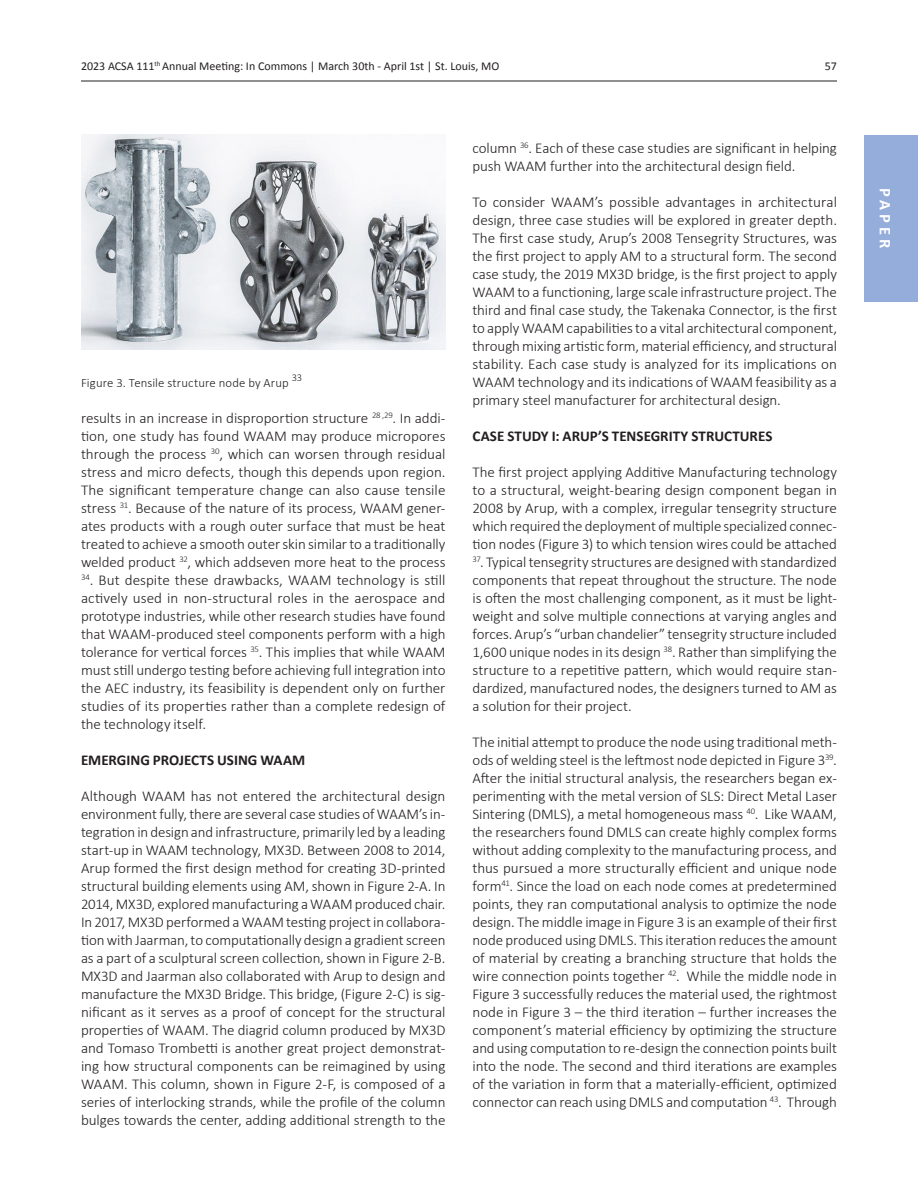
<style>
.page{position:relative;width:918px;height:1188px;background:#fff}
.page>*{position:absolute;margin:0;border:0;box-sizing:border-box;transform-origin:0 0}
.t1{font:700 16.5px "Calibri";letter-spacing:.235em;color:#fff}
._06_Main_Body_Text{font:300 15px/18px "Calibri";letter-spacing:-.005em;color:#231f20;text-align:justify}
._06_Main_Body_Text-2{font:700 15px "Calibri";color:#231f20}
._07_Caption_Text{font:300 12.75px "Calibri";letter-spacing:.01em;color:#231f20}
.t2{font:12px "Calibri";color:#231f20}
._07_Caption_Text-2{font:300 10.5px "Calibri";color:#231f20}
</style>
<div class="page">
<hr style="left:81px;top:81px;width:756px;height:1px;background:#231f20">
<div style="left:864px;top:135px;width:54px;height:166px;background:#95adda"></div>
<img style="left:81px;top:135px;width:365px;height:214px">
<p class="t2" style="left:81px;top:57px;width:420px">2023 ACSA 111<sup>th</sup> Annual Meeting: In Commons | March 30th - April 1st | St. Louis, MO</p>
<p class="t2" style="left:825px;top:57px;width:14px">57</p>
<p class="_07_Caption_Text-2" style="left:292px;top:371px;width:12px">33</p>
<p class="_07_Caption_Text" style="left:81px;top:375px;width:209px">Figure 3. Tensile structure node by Arup</p>
<p class="_06_Main_Body_Text" style="left:81px;top:409px;width:366px">results in an increase in disproportion structure <sup>28</sup> <sup>,29</sup>. In addi&shy;tion, one study has found WAAM may produce micropores through the process <sup>30</sup>, which can worsen through residual stress and micro defects, though this depends upon region.<br>The significant temperature change can also cause tensile stress <sup>31</sup>. Because of the nature of its process, WAAM gener&shy;ates products with a rough outer surface that must be heat treated to achieve a smooth outer skin similar to a traditionally welded product <sup>32</sup>, which addseven more heat to the process</p>
<p class="_06_Main_Body_Text" style="left:81px;top:571px;width:366px"><sup>34</sup>. But despite these drawbacks, WAAM technology is still actively used in non-structural roles in the aerospace and prototype industries, while other research studies have found that WAAM-produced steel components perform with a high tolerance for vertical forces <sup>35</sup>. This implies that while WAAM must still undergo testing before achieving full integration into the AEC industry, its feasibility is dependent only on further studies of its properties rather than a complete redesign of the technology itself.</p>
<p class="_06_Main_Body_Text-2" style="left:81px;top:749px;width:226px">EMERGING PROJECTS USING WAAM</p>
<p class="_06_Main_Body_Text" style="left:81px;top:787px;width:366px">Although WAAM has not entered the architectural design environment fully, there are several case studies of WAAM’s in&shy;tegration in design and infrastructure, primarily led by a leading start-up in WAAM technology, MX3D. Between 2008 to 2014, Arup formed the first design method for creating 3D-printed structural building elements using AM, shown in Figure 2-A. In 2014, MX3D, explored manufacturing a WAAM produced chair.<br>In 2017, MX3D performed a WAAM testing project in collabora&shy;tion with Jaarman, to computationally design a gradient screen as a part of a sculptural screen collection, shown in Figure 2-B.<br>MX3D and Jaarman also collaborated with Arup to design and manufacture the MX3D Bridge. This bridge, (Figure 2-C) is sig&shy;nificant as it serves as a proof of concept for the structural properties of WAAM. The diagrid column produced by MX3D and Tomaso Trombetti is another great project demonstrat&shy;ing how structural components can be reimagined by using WAAM. This column, shown in Figure 2-F, is composed of a series of interlocking strands, while the profile of the column bulges towards the center, adding additional strength to the</p>
<p class="_06_Main_Body_Text" style="left:472px;top:139px;width:366px">column <sup>36</sup>. Each of these case studies are significant in helping push WAAM further into the architectural design field.</p>
<p class="_06_Main_Body_Text" style="left:472px;top:193px;width:366px">To consider WAAM’s possible advantages in architectural design, three case studies will be explored in greater depth.<br>The first case study, Arup’s 2008 Tensegrity Structures, was the first project to apply AM to a structural form. The second case study, the 2019 MX3D bridge, is the first project to apply WAAM to a functioning, large scale infrastructure project. The third and final case study, the Takenaka Connector, is the first to apply WAAM capabilities to a vital architectural component, through mixing artistic form, material efficiency, and structural stability. Each case study is analyzed for its implications on WAAM technology and its indications of WAAM feasibility as a primary steel manufacturer for architectural design.</p>
<p class="_06_Main_Body_Text-2" style="left:472px;top:425px;width:301px">CASE STUDY I: ARUP’S TENSEGRITY STRUCTURES</p>
<p class="_06_Main_Body_Text" style="left:472px;top:463px;width:366px">The first project applying Additive Manufacturing technology to a structural, weight-bearing design component began in 2008 by Arup, with a complex, irregular tensegrity structure which required the deployment of multiple specialized connec&shy;tion nodes (Figure 3) to which tension wires could be attached</p>
<p class="_06_Main_Body_Text" style="left:472px;top:553px;width:366px"><sup>37</sup>. Typical tensegrity structures are designed with standardized components that repeat throughout the structure. The node is often the most challenging component, as it must be light&shy;weight and solve multiple connections at varying angles and forces. Arup’s “urban chandelier” tensegrity structure included 1,600 unique nodes in its design <sup>38</sup>. Rather than simplifying the structure to a repetitive pattern, which would require stan&shy;dardized, manufactured nodes, the designers turned to AM as a solution for their project.</p>
<p class="_06_Main_Body_Text" style="left:472px;top:733px;width:366px">The initial attempt to produce the node using traditional meth&shy;ods of welding steel is the leftmost node depicted in Figure 3<sup>39</sup>.<br>After the initial structural analysis, the researchers began ex&shy;perimenting with the metal version of SLS: Direct Metal Laser Sintering (DMLS), a metal homogeneous mass <sup>40</sup>. Like WAAM, the researchers found DMLS can create highly complex forms without adding complexity to the manufacturing process, and thus pursued a more structurally efficient and unique node form<sup>41</sup>. Since the load on each node comes at predetermined points, they ran computational analysis to optimize the node design. The middle image in Figure 3 is an example of their first node produced using DMLS. This iteration reduces the amount of material by creating a branching structure that holds the wire connection points together <sup>42</sup>. While the middle node in Figure 3 successfully reduces the material used, the rightmost node in Figure 3 – the third iteration – further increases the component’s material efficiency by optimizing the structure and using computation to re-design the connection points built into the node. The second and third iterations are examples of the variation in form that a materially-efficient, optimized connector can reach using DMLS and computation <sup>43</sup>. Through</p>
<p class="t1" style="left:897px;top:188px;width:61px;rotate:90deg">PAPER</p>
</div>
